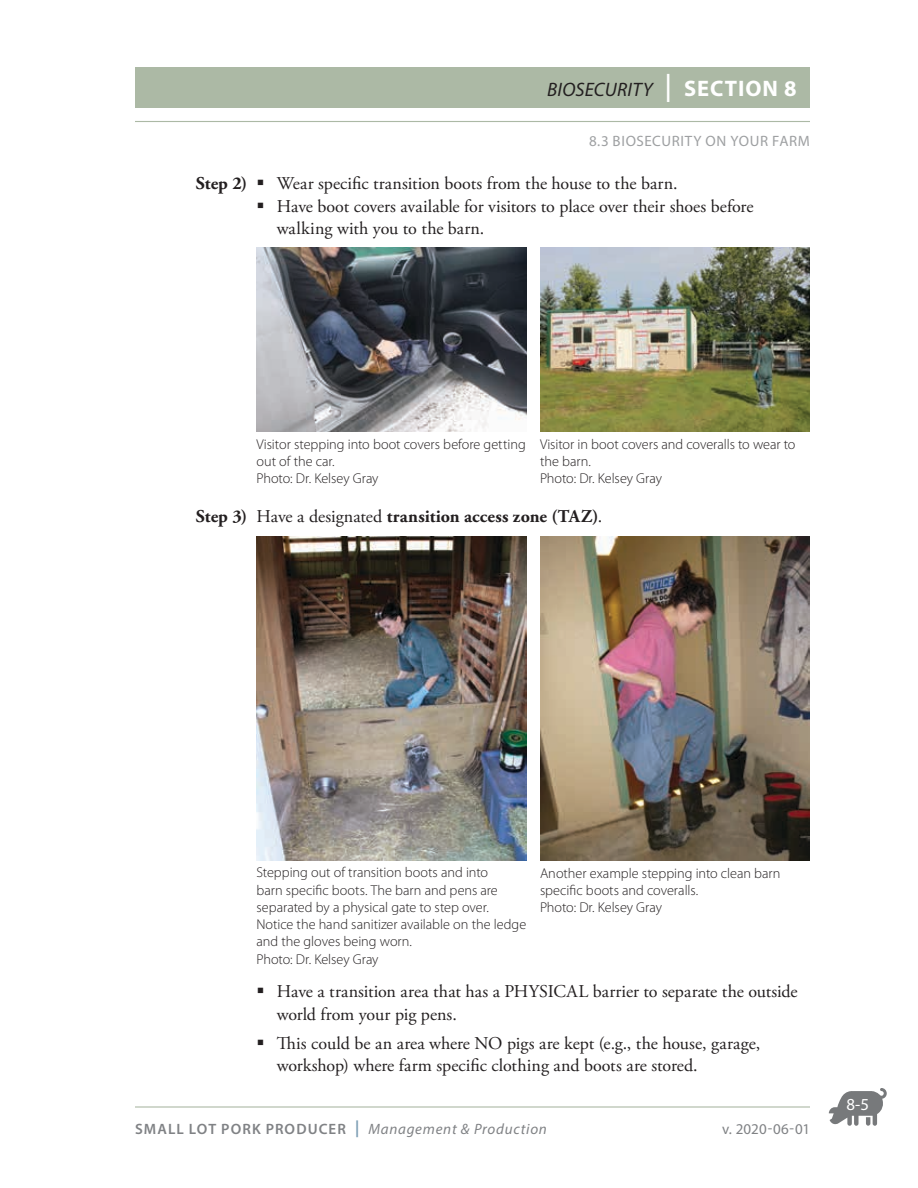
<style>
.page{position:relative;width:918px;height:1188px;background:#fff}
.page>*{position:absolute;margin:0;border:0;box-sizing:border-box;transform-origin:0 0}
.t1{font:italic 19.5px "Myriad Pro";letter-spacing:.015em;color:#231f20}
.t2{font:18px/22.5px "Adobe Garamond Pro";color:#231f20}
.t3{font:700 18px "Adobe Garamond Pro";letter-spacing:.01em;color:#231f20}
.t4{font:16.8px "Myriad Pro";color:#fff}
.t5{font:italic 15px "Myriad Pro";letter-spacing:.05em;color:#808285}
.t6{font:15px "Myriad Pro";letter-spacing:.04em;color:#9ea0a2}
.t7{font:15px "Myriad Pro";letter-spacing:.01em;color:#808285}
.t8{font:300 14.25px/17.2px "Myriad Pro";color:#231f20}
.s1{font-weight:700;font-style:normal;font-size:28.2px;color:#fff}
.s2{font-weight:700;font-style:normal;font-size:22.5px;color:#fff}
.s3{font-weight:700}
.s4{font-weight:400}
.s5{font-weight:600;font-style:normal}
.s6{font-weight:700;font-style:normal;font-size:16.8px;color:#7d9eb5}
</style>
<div class="page">
<hr style="left:135px;top:1106px;width:675px;height:2px;background:#acb9a5">
<svg style="left:829px;top:1088px;width:58px;height:38px"></svg>
<hr style="left:135px;top:121px;width:675px;height:1px;background:#acb9a5">
<div style="left:135px;top:68px;width:675px;height:40px;background:#acb9a5"></div>
<img style="left:256px;top:248px;width:270px;height:184px">
<img style="left:256px;top:537px;width:270px;height:324px">
<img style="left:540px;top:248px;width:270px;height:184px">
<img style="left:540px;top:537px;width:270px;height:324px">
<h1 class="t1" style="left:547px;top:78px;width:251px">BIOSECURITY <span class="s1">|</span> <span class="s2">SECTION 8</span></h1>
<p class="t6" style="left:589px;top:132px;width:222px">8.3 BIOSECURITY ON YOUR FARM</p>
<p class="t2" style="left:196px;top:173px;width:483px"><span class="s3">Step 2)</span> ▪ Wear specific transition boots from the house to the barn.</p>
<p class="t2" style="left:277px;top:196px;width:478px;text-indent:-20px">▪ Have boot covers available for visitors to place over their shoes before walking with you to the barn.</p>
<p class="t8" style="left:256px;top:435px;width:271px">Visitor stepping into boot covers before getting out of the car.<br>Photo: Dr. Kelsey Gray</p>
<p class="t8" style="left:540px;top:435px;width:257px">Visitor in boot covers and coveralls to wear to the barn.<br>Photo: Dr. Kelsey Gray</p>
<p class="t3" style="left:196px;top:506px;width:408px">Step 3) <span class="s4">Have a designated</span> transition access zone (TAZ)<span class="s4">.</span></p>
<p class="t8" style="left:256px;top:864px;width:271px">Stepping out of transition boots and into<br>barn specific boots. The barn and pens are separated by a physical gate to step over.<br>Notice the hand sanitizer available on the ledge and the gloves being worn.<br>Photo: Dr. Kelsey Gray</p>
<p class="t8" style="left:540px;top:864px;width:242px">Another example stepping into clean barn specific boots and coveralls.<br>Photo: Dr. Kelsey Gray</p>
<p class="t2" style="left:277px;top:981px;width:522px;text-indent:-20px">▪ Have a transition area that has a PHYSICAL barrier to separate the outside world from your pig pens.</p>
<p class="t2" style="left:277px;top:1033px;width:485px;text-indent:-20px">▪ This could be an area where NO pigs are kept (e.g., the house, garage, workshop) where farm specific clothing and boots are stored.</p>
<p class="t5" style="left:135px;top:1120px;width:413px"><span class="s5">SMALL LOT PORK PRODUCER</span> <span class="s6">|</span> Management &amp; Production</p>
<p class="t7" style="left:722px;top:1120px;width:90px">v. 2020-06-01</p>
<p class="t4" style="left:847px;top:1094px;width:24px">8-5</p>
</div>
